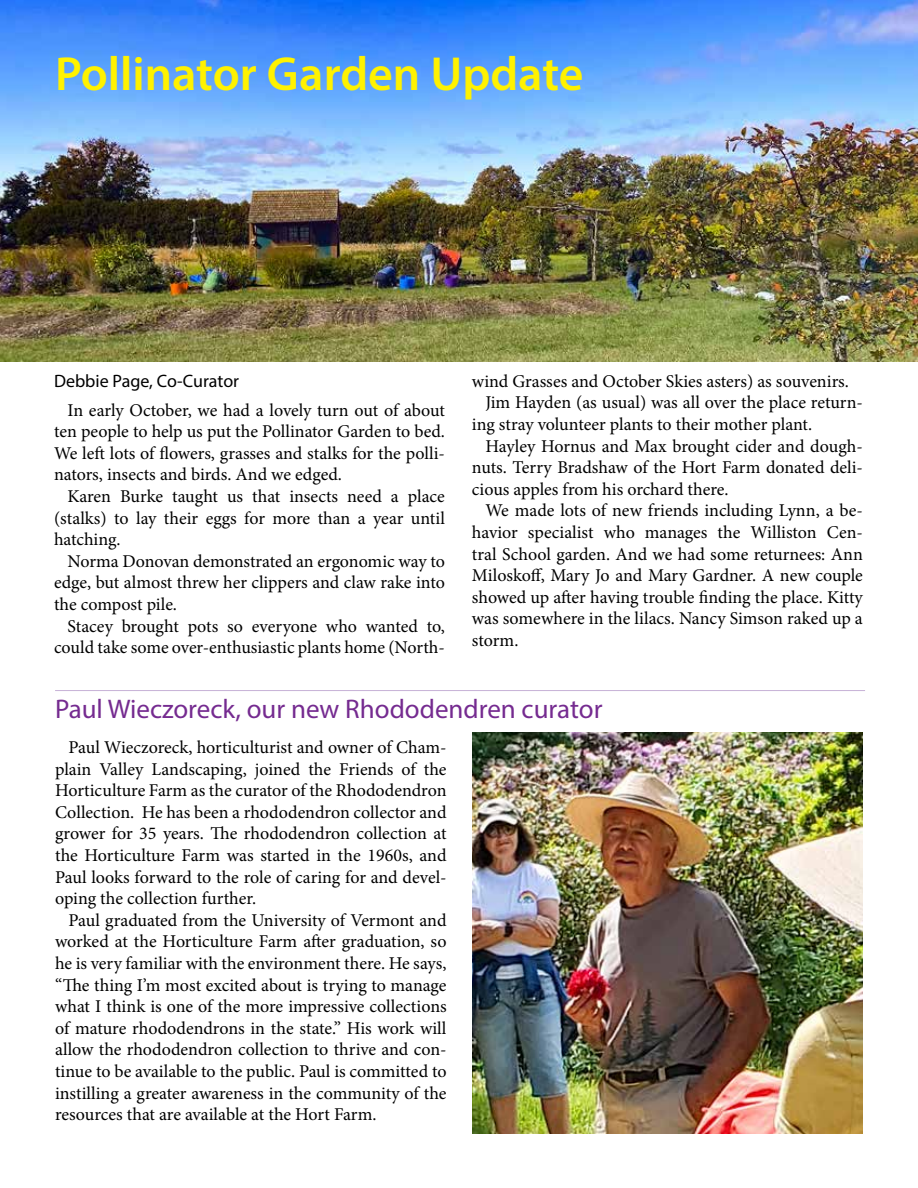
<style>
.page{position:relative;width:918px;height:1188px;background:#fff}
.page>*{position:absolute;margin:0;border:0;box-sizing:border-box;transform-origin:0 0}
.t1{font:600 48px "Myriad Pro";color:#fff200}
.t2{font:27px "Myriad Pro";color:#752b90}
.t3{font:18px/21.6px "Minion Pro";letter-spacing:-.005em;color:#000;text-align:justify}
.t4{font:18px "Myriad Pro";color:#000}
</style>
<div class="page">
<img style="left:0;top:1px;width:918px;height:361px">
<hr style="left:55px;top:690px;width:810px;height:1px;background:#c7b2d6">
<img style="left:472px;top:732px;width:391px;height:402px">
<h1 class="t1" style="left:55px;top:43px;width:530px">Pollinator Garden Update</h1>
<p class="t4" style="left:54px;top:370px;width:187px">Debbie Page, Co-Curator</p>
<p class="t3" style="left:54px;top:399px;width:392px;text-indent:14px">In early October, we had a lovely turn out of about ten people to help us put the Pollinator Garden to bed.<br>We left lots of flowers, grasses and stalks for the polli&shy;nators, insects and birds. And we edged.</p>
<p class="t3" style="left:54px;top:485px;width:392px;text-indent:14px">Karen Burke taught us that insects need a place (stalks) to lay their eggs for more than a year until hatching.</p>
<p class="t3" style="left:54px;top:550px;width:392px;text-indent:14px">Norma Donovan demonstrated an ergonomic way to edge, but almost threw her clippers and claw rake into the compost pile.</p>
<p class="t3" style="left:54px;top:615px;width:392px;text-align:right">Stacey brought pots so everyone who wanted to, could take some over-enthusiastic plants home (North-</p>
<p class="t3" style="left:472px;top:370px;width:378px">wind Grasses and October Skies asters) as souvenirs.</p>
<p class="t3" style="left:485px;top:392px;width:379px">Jim Hayden (as usual) was all over the place return-</p>
<p class="t3" style="left:472px;top:414px;width:342px">ing stray volunteer plants to their mother plant.</p>
<p class="t3" style="left:485px;top:435px;width:379px">Hayley Hornus and Max brought cider and dough-</p>
<p class="t3" style="left:472px;top:457px;width:393px">nuts. Terry Bradshaw of the Hort Farm donated deli-</p>
<p class="t3" style="left:472px;top:478px;width:258px">cious apples from his orchard there.</p>
<p class="t3" style="left:485px;top:500px;width:379px">We made lots of new friends including Lynn, a be-</p>
<p class="t3" style="left:472px;top:522px;width:392px">havior specialist who manages the Williston Cen-</p>
<p class="t3" style="left:472px;top:543px;width:392px">tral School garden. And we had some returnees: Ann</p>
<p class="t3" style="left:472px;top:565px;width:392px">Miloskoff, Mary Jo and Mary Gardner. A new couple</p>
<p class="t3" style="left:472px;top:586px;width:392px">showed up after having trouble finding the place. Kitty</p>
<p class="t3" style="left:472px;top:608px;width:392px">was somewhere in the lilacs. Nancy Simson raked up a</p>
<p class="t3" style="left:472px;top:630px;width:48px">storm.</p>
<h2 class="t2" style="left:55px;top:692px;width:549px">Paul Wieczoreck, our new Rhododendren curator</h2>
<p class="t3" style="left:55px;top:737px;width:393px;text-indent:14px">Paul Wieczoreck, horticulturist and owner of Cham&shy;plain Valley Landscaping, joined the Friends of the Horticulture Farm as the curator of the Rhododendron Collection. He has been a rhododendron collector and grower for 35 years. The rhododendron collection at the Horticulture Farm was started in the 1960s, and Paul looks forward to the role of caring for and devel&shy;oping the collection further.</p>
<p class="t3" style="left:55px;top:909px;width:393px;text-indent:14px">Paul graduated from the University of Vermont and worked at the Horticulture Farm after graduation, so he is very familiar with the environment there. He says, “The thing I’m most excited about is trying to manage what I think is one of the more impressive collections of mature rhododendrons in the state.” His work will allow the rhododendron collection to thrive and con&shy;tinue to be available to the public. Paul is committed to instilling a greater awareness in the community of the resources that are available at the Hort Farm.</p>
</div>
